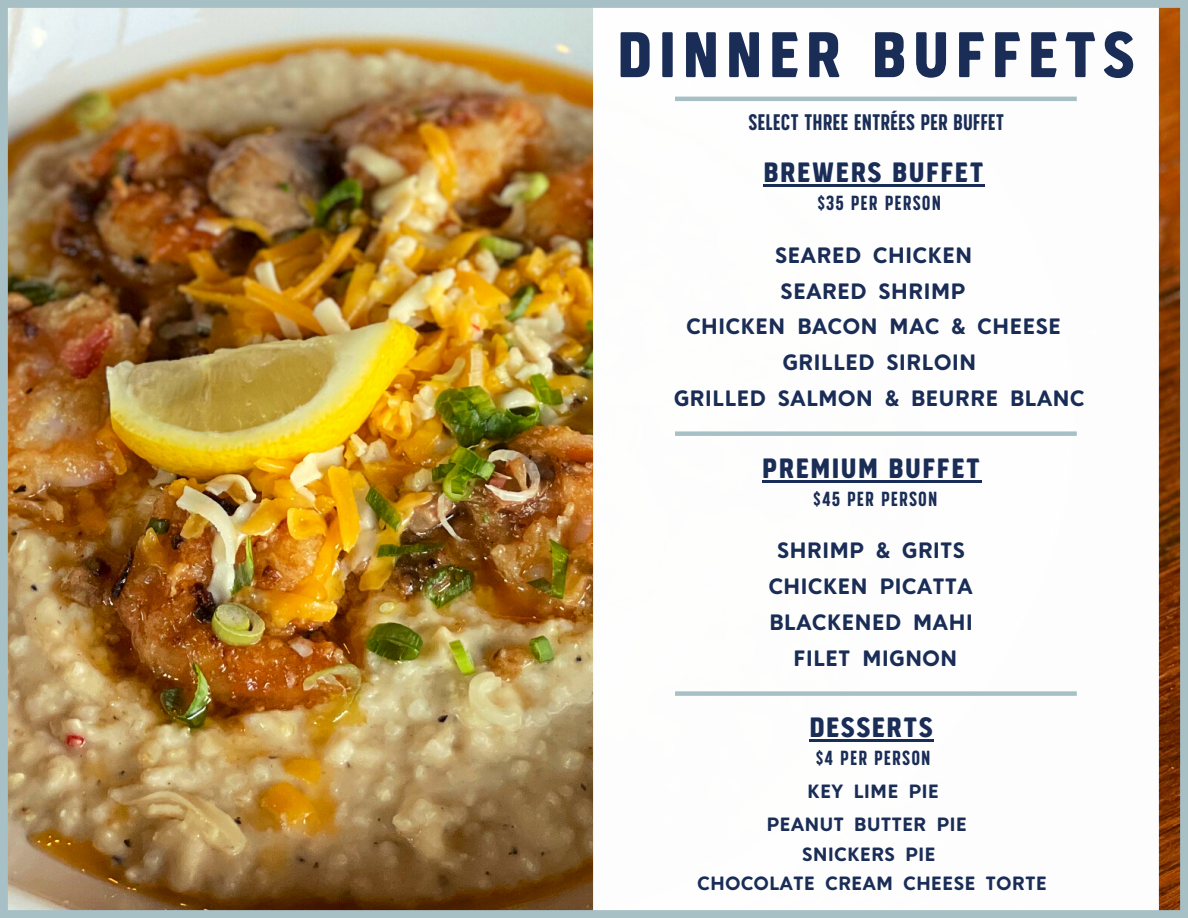
<style>
.page{position:relative;width:1188px;height:918px;background:#fff}
.page>*{position:absolute;margin:0;border:0;box-sizing:border-box;transform-origin:0 0}
.t1{font:64.2px "SS Grey Hood Four";letter-spacing:.1em;color:#1a2d57}
.t2{font:27.9px "SS Grey Hood Four";letter-spacing:.05em;color:#1a2d57}
.t3{font:22.5px "SS Nickson Six";color:#1a2d57}
.t4{font:22.2px "SS Grey Hood Two";color:#1a2d57}
.t5{font:20.4px "SS Nickson Six";letter-spacing:.05em;color:#1a2d57}
.t6{font:19.2px "SS Grey Hood Two";color:#1a2d57}
</style>
<div class="page">
<img style="left:8px;top:8px;width:1172px;height:902px">
<div style="left:1180px;top:0;width:8px;height:918px;background:#a7c0c6"></div>
<div style="left:0;top:0;width:8px;height:918px;background:#a7c0c6"></div>
<div style="left:594px;top:0;width:564px;height:918px;background:#fff"></div>
<div style="left:0;top:0;width:1188px;height:8px;background:#a7c0c6"></div>
<div style="left:0;top:910px;width:1188px;height:8px;background:#a7c0c6"></div>
<hr style="left:675px;top:97px;width:402px;height:4px;background:#a7c0c6">
<hr style="left:764px;top:185px;width:221px;height:2px;background:#1a2d57">
<hr style="left:762px;top:480px;width:219px;height:2px;background:#1a2d57">
<div style="left:675px;top:431px;width:402px;height:5px;background:#a7c0c6"></div>
<hr style="left:809px;top:740px;width:125px;height:2px;background:#1a2d57">
<div style="left:675px;top:691px;width:402px;height:5px;background:#a7c0c6"></div>
<p class="t1" style="left:617px;top:26px;width:519px">DINNER BUFFETS</p>
<p class="t3" style="left:748px;top:109px;width:257px">SELECT THREE ENTRÉES PER BUFFET</p>
<p class="t2" style="left:764px;top:160px;width:221px">BREWERS BUFFET</p>
<p class="t5" style="left:817px;top:191px;width:125px">$35 PER PERSON</p>
<p class="t4" style="left:775px;top:246px;width:199px">SEARED CHICKEN</p>
<p class="t4" style="left:780px;top:282px;width:187px">SEARED SHRIMP</p>
<p class="t4" style="left:686px;top:318px;width:377px">CHICKEN BACON MAC &amp; CHEESE</p>
<p class="t4" style="left:782px;top:354px;width:195px">GRILLED SIRLOIN</p>
<p class="t4" style="left:674px;top:389px;width:413px">GRILLED SALMON &amp; BEURRE BLANC</p>
<p class="t2" style="left:762px;top:455px;width:219px">PREMIUM BUFFET</p>
<p class="t5" style="left:813px;top:486px;width:126px">$45 PER PERSON</p>
<p class="t4" style="left:777px;top:541px;width:190px">SHRIMP &amp; GRITS</p>
<p class="t4" style="left:768px;top:577px;width:206px">CHICKEN PICATTA</p>
<p class="t4" style="left:769px;top:613px;width:205px">BLACKENED MAHI</p>
<p class="t4" style="left:793px;top:649px;width:166px">FILET MIGNON</p>
<p class="t2" style="left:809px;top:715px;width:125px">DESSERTS</p>
<p class="t5" style="left:816px;top:746px;width:116px">$4 PER PERSON</p>
<p class="t6" style="left:807px;top:784px;width:133px">KEY LIME PIE</p>
<p class="t6" style="left:767px;top:817px;width:202px">PEANUT BUTTER PIE</p>
<p class="t6" style="left:802px;top:846px;width:135px">SNICKERS PIE</p>
<p class="t6" style="left:697px;top:876px;width:351px">CHOCOLATE CREAM CHEESE TORTE</p>
</div>
